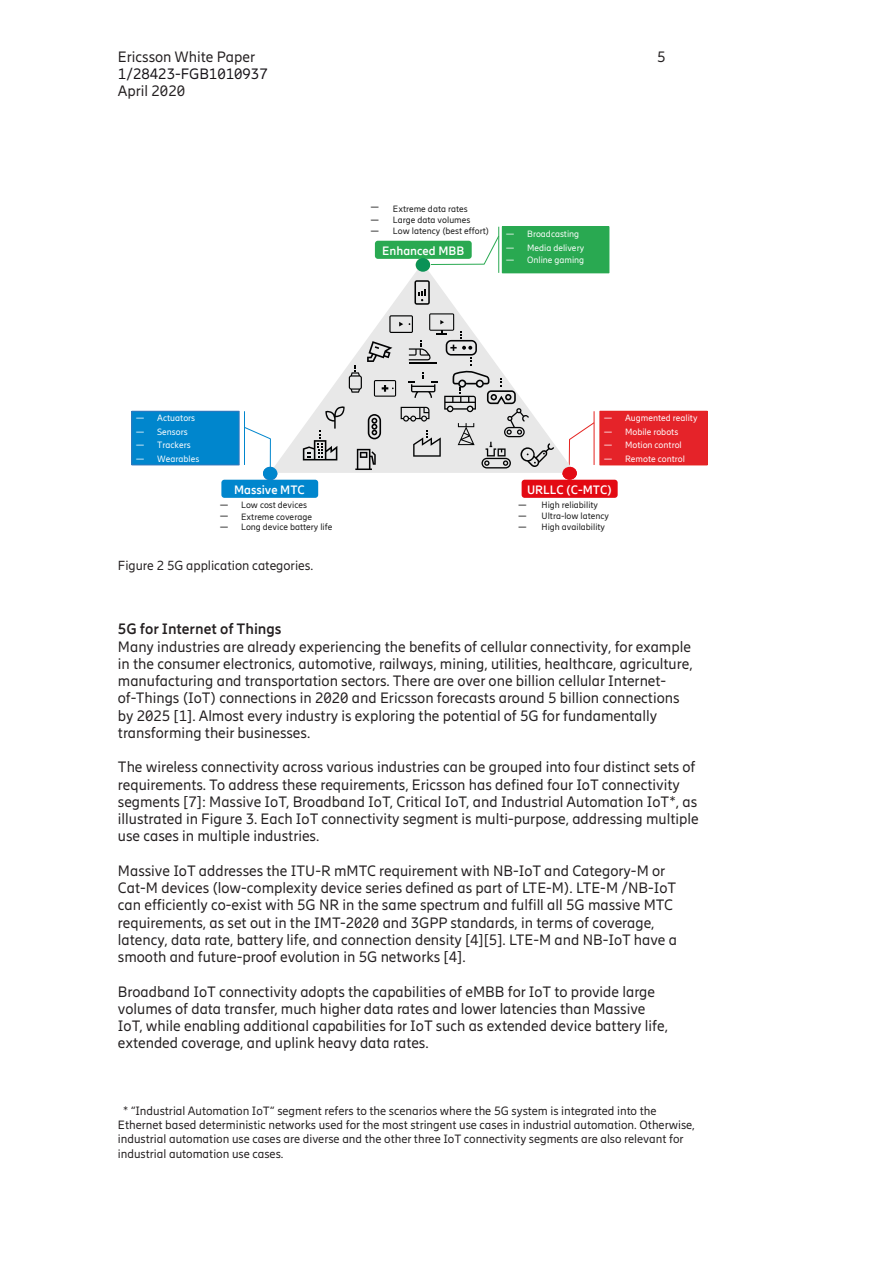
<style>
.page{position:relative;width:893px;height:1263px;background:#fff}
.page>*{position:absolute;margin:0;border:0;box-sizing:border-box;transform-origin:0 0}
.Body_copy{font:15px/17.2px "Ericsson Hilda";color:#231f20}
.Body_copy-2{font:700 15px "Ericsson Hilda";color:#231f20}
.t1{font:15px "Ericsson Hilda";color:#171419}
.Body_copy-3{font:13.2px "Ericsson Hilda";color:#231f20}
.t2{font:700 12.15px "Ericsson Hilda";color:#fff}
.Body_copy-4{font:12px/14.4px "Ericsson Hilda";color:#231f20}
.t3{font:9px/10.9px "Ericsson Hilda";color:#181818}
.t4{font:9px "Ericsson Hilda";color:#fff}
.t5{font:9px/10.9px "Ericsson Hilda";color:#000;text-align:justify}
</style>
<div class="page">
<div style="left:600px;top:411px;width:107px;height:54px;background:#e52329"></div>
<div style="left:599px;top:411px;width:109px;height:54px;border:1px solid #e52421"></div>
<hr style="left:594px;top:411px;width:1px;height:54px;background:#e52421">
<svg style="left:575px;top:422px;width:20px;height:43px"></svg>
<div style="left:502px;top:227px;width:107px;height:46px;background:#29a951"></div>
<div style="left:502px;top:226px;width:107px;height:47px;border:1px solid #29a951"></div>
<hr style="left:498px;top:227px;width:1px;height:46px;background:#29a951">
<svg style="left:430px;top:235px;width:70px;height:28px"></svg>
<div style="left:132px;top:411px;width:107px;height:54px;background:#0086cd"></div>
<div style="left:131px;top:411px;width:109px;height:54px;border:1px solid #3677bc"></div>
<hr style="left:244px;top:411px;width:1px;height:54px;background:#0086cd">
<svg style="left:244px;top:427px;width:26px;height:42px"></svg>
<svg style="left:270px;top:263px;width:305px;height:210px"></svg>
<div style="left:221px;top:480px;width:97px;height:18px;background:#0086cd;border-radius:3px"></div>
<div style="left:522px;top:480px;width:96px;height:18px;background:#e30a13;border-radius:3px"></div>
<div style="left:375px;top:241px;width:97px;height:18px;background:#29a951;border-radius:3px"></div>
<div style="left:562px;top:467px;width:15px;height:13px;background:#e30a13;border-radius:50%"></div>
<div style="left:263px;top:467px;width:14px;height:13px;background:#0086cd;border-radius:50%"></div>
<div style="left:416px;top:258px;width:14px;height:14px;background:#0b9256;border-radius:50%"></div>
<svg style="left:414px;top:280px;width:16px;height:25px"></svg>
<svg style="left:303px;top:313px;width:251px;height:157px"></svg>
<p class="Body_copy" style="left:118px;top:48px;width:139px">Ericsson White Paper</p>
<p class="t1" style="left:118px;top:65px;width:151px">1/28423-FGB1010937</p>
<p class="Body_copy" style="left:118px;top:83px;width:69px">April 2020</p>
<p class="t4" style="left:157px;top:413px;width:39px">Actuators</p>
<p class="t4" style="left:136px;top:427px;width:53px">— Sensors</p>
<p class="t4" style="left:136px;top:440px;width:56px">— Trackers</p>
<p class="t4" style="left:136px;top:453px;width:65px">— Wearables</p>
<p class="t4" style="left:136px;top:413px;width:10px">—</p>
<p class="t5" style="left:370px;top:201px;width:10px;line-height:12.6px">— —</p>
<p class="t5" style="left:370px;top:226px;width:10px">—</p>
<p class="t3" style="left:393px;top:203px;width:98px">Extreme data rates<br>Large data volumes<br>Low latency (best effort)</p>
<p class="t2" style="left:382px;top:244px;width:83px">Enhanced MBB</p>
<p class="t4" style="left:506px;top:229px;width:75px">— Broadcasting</p>
<p class="t4" style="left:506px;top:242px;width:80px">— Media delivery</p>
<p class="t4" style="left:506px;top:255px;width:80px">— Online gaming</p>
<p class="Body_copy" style="left:657px;top:48px;width:10px">5</p>
<p class="t4" style="left:604px;top:413px;width:95px">— Augmented reality</p>
<p class="t4" style="left:604px;top:427px;width:76px">— Mobile robots</p>
<p class="t4" style="left:604px;top:440px;width:79px">— Motion control</p>
<p class="t4" style="left:604px;top:453px;width:83px">— Remote control</p>
<p class="t2" style="left:234px;top:483px;width:72px">Massive MTC</p>
<p class="t2" style="left:527px;top:483px;width:86px">URLLC (C-MTC)</p>
<p class="t3" style="left:241px;top:500px;width:93px">Low cost devices<br>Extreme coverage<br>Long device battery life</p>
<p class="t3" style="left:542px;top:499px;width:69px">High reliability<br>Ultra-low latency<br>High availability</p>
<p class="t5" style="left:220px;top:499px;width:10px">— — —</p>
<p class="t5" style="left:518px;top:499px;width:10px">— — —</p>
<p class="Body_copy-3" style="left:118px;top:558px;width:197px">Figure 2 5G application categories.</p>
<p class="Body_copy-2" style="left:118px;top:620px;width:165px">5G for Internet of Things</p>
<p class="Body_copy" style="left:118px;top:638px;width:576px">Many industries are already experiencing the benefits of cellular connectivity, for example in the consumer electronics, automotive, railways, mining, utilities, healthcare, agriculture, manufacturing and transportation sectors. There are over one billion cellular Internet&shy;of-Things (IoT) connections in 2020 and Ericsson forecasts around 5 billion connections by 2025 [1]. Almost every industry is exploring the potential of 5G for fundamentally transforming their businesses.</p>
<p class="Body_copy" style="left:118px;top:759px;width:582px">The wireless connectivity across various industries can be grouped into four distinct sets of requirements. To address these requirements, Ericsson has defined four IoT connectivity segments [7]: Massive IoT, Broadband IoT, Critical IoT, and Industrial Automation IoT*, as illustrated in Figure 3. Each IoT connectivity segment is multi-purpose, addressing multiple use cases in multiple industries.</p>
<p class="Body_copy" style="left:118px;top:862px;width:561px">Massive IoT addresses the ITU-R mMTC requirement with NB-IoT and Category-M or Cat-M devices (low-complexity device series defined as part of LTE-M). LTE-M /NB-IoT can efficiently co-exist with 5G NR in the same spectrum and fulfill all 5G massive MTC requirements, as set out in the IMT-2020 and 3GPP standards, in terms of coverage, latency, data rate, battery life, and connection density [4][5]. LTE-M and NB-IoT have a smooth and future-proof evolution in 5G networks [4].</p>
<p class="Body_copy" style="left:118px;top:983px;width:551px">Broadband IoT connectivity adopts the capabilities of eMBB for IoT to provide large volumes of data transfer, much higher data rates and lower latencies than Massive IoT, while enabling additional capabilities for IoT such as extended device battery life, extended coverage, and uplink heavy data rates.</p>
<p class="Body_copy-4" style="left:118px;top:1103px;width:578px;text-indent:5px">* “Industrial Automation IoT” segment refers to the scenarios where the 5G system is integrated into the Ethernet based deterministic networks used for the most stringent use cases in industrial automation. Otherwise, industrial automation use cases are diverse and the other three IoT connectivity segments are also relevant for industrial automation use cases.</p>
</div>
